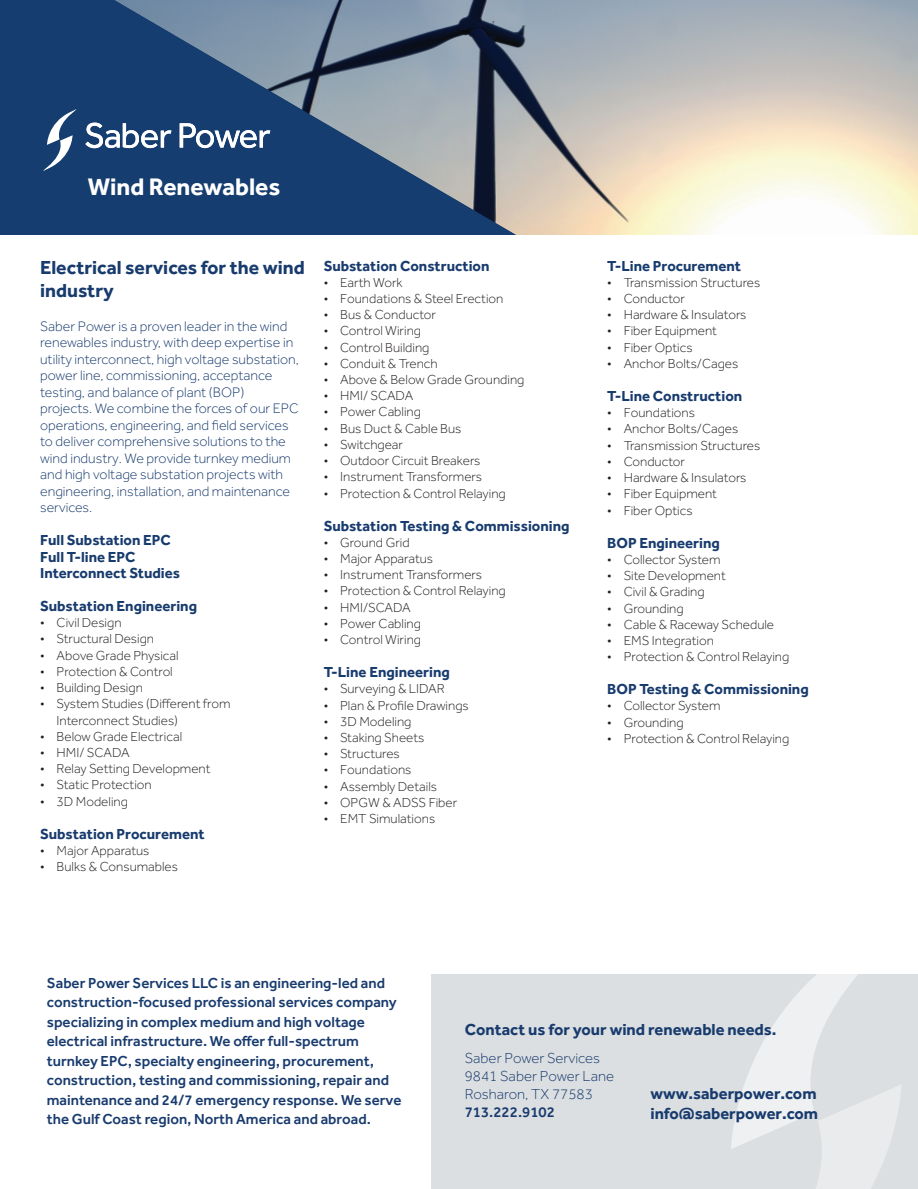
<style>
.page{position:relative;width:918px;height:1189px;background:#fff}
.page>*{position:absolute;margin:0;border:0;box-sizing:border-box;transform-origin:0 0}
.t1{font:700 24.75px "Effra";color:#fff}
.t2{font:700 19.5px/23.4px "Effra";color:#183b6e}
.t3{font:700 16.5px/19.5px "Effra";color:#183b6e}
.t4{font:500 15px/19.5px "Effra";color:#183b6e}
.t5{font:700 15px/16.5px "Effra";color:#183b6e}
.t6{font:300 15px/18px "Effra";color:#183b6e}
.t7{font:300 14.25px/16.5px "Effra";color:#183b6e}
.t8{font:300 13.5px/16.2px "Effra";color:#231f20}
</style>
<div class="page">
<img style="left:571px;top:0;width:347px;height:235px">
<div style="left:431px;top:974px;width:487px;height:215px;background:#dcdfe1"></div>
<svg style="left:816px;top:1149px;width:72px;height:40px"></svg>
<svg style="left:731px;top:974px;width:170px;height:175px"></svg>
<svg style="left:0;top:0;width:571px;height:235px;fill:#163d6f"></svg>
<svg style="left:27px;top:101px;width:144px;height:78px"></svg>
<svg style="left:180px;top:123px;width:90px;height:25px"></svg>
<h1 class="t1" style="left:88px;top:172px;width:194px">Wind Renewables</h1>
<h2 class="t2" style="left:40px;top:255px;width:266px">Electrical services for the wind industry</h2>
<p class="t7" style="left:40px;top:317px;width:260px">Saber Power is a proven leader in the wind renewables industry, with deep expertise in utility interconnect, high voltage substation, power line, commissioning, acceptance testing, and balance of plant (BOP) projects. We combine the forces of our EPC operations, engineering, and field services to deliver comprehensive solutions to the wind industry. We provide turnkey medium and high voltage substation projects with engineering, installation, and maintenance services.</p>
<p class="t5" style="left:40px;top:531px;width:141px">Full Substation EPC<br>Full T-line EPC<br>Interconnect Studies</p>
<p class="t5" style="left:40px;top:597px;width:158px">Substation Engineering</p>
<p class="t8" style="left:40px;top:615px;width:83px">• Civil Design</p>
<p class="t8" style="left:40px;top:631px;width:115px">• Structural Design</p>
<p class="t8" style="left:40px;top:647px;width:140px">• Above Grade Physical</p>
<p class="t8" style="left:40px;top:663px;width:134px">• Protection &amp; Control</p>
<p class="t8" style="left:40px;top:679px;width:104px">• Building Design</p>
<p class="t8" style="left:57px;top:696px;width:175px;text-indent:-16px">• System Studies (Different from<br>Interconnect Studies)</p>
<p class="t8" style="left:40px;top:728px;width:144px">• Below Grade Electrical</p>
<p class="t8" style="left:40px;top:744px;width:91px">• HMI/ SCADA</p>
<p class="t8" style="left:40px;top:760px;width:172px">• Relay Setting Development</p>
<p class="t8" style="left:40px;top:777px;width:113px">• Static Protection</p>
<p class="t8" style="left:40px;top:793px;width:89px">• 3D Modeling</p>
<p class="t5" style="left:40px;top:825px;width:166px">Substation Procurement</p>
<p class="t8" style="left:40px;top:842px;width:111px">• Major Apparatus</p>
<p class="t8" style="left:40px;top:858px;width:139px">• Bulks &amp; Consumables</p>
<p class="t5" style="left:324px;top:257px;width:167px">Substation Construction</p>
<p class="t8" style="left:324px;top:274px;width:81px">• Earth Work</p>
<p class="t8" style="left:324px;top:290px;width:181px">• Foundations &amp; Steel Erection</p>
<p class="t8" style="left:324px;top:306px;width:114px">• Bus &amp; Conductor</p>
<p class="t8" style="left:324px;top:323px;width:99px">• Control Wiring</p>
<p class="t8" style="left:324px;top:339px;width:107px">• Control Building</p>
<p class="t8" style="left:324px;top:355px;width:116px">• Conduit &amp; Trench</p>
<p class="t8" style="left:324px;top:371px;width:202px">• Above &amp; Below Grade Grounding</p>
<p class="t8" style="left:324px;top:387px;width:91px">• HMI/ SCADA</p>
<p class="t8" style="left:324px;top:404px;width:99px">• Power Cabling</p>
<p class="t8" style="left:324px;top:420px;width:139px">• Bus Duct &amp; Cable Bus</p>
<p class="t8" style="left:324px;top:436px;width:81px">• Switchgear</p>
<p class="t8" style="left:324px;top:452px;width:158px">• Outdoor Circuit Breakers</p>
<p class="t8" style="left:324px;top:468px;width:160px">• Instrument Transformers</p>
<p class="t8" style="left:324px;top:485px;width:184px">• Protection &amp; Control Relaying</p>
<p class="t5" style="left:324px;top:517px;width:247px">Substation Testing &amp; Commissioning</p>
<p class="t8" style="left:324px;top:534px;width:88px">• Ground Grid</p>
<p class="t8" style="left:324px;top:550px;width:111px">• Major Apparatus</p>
<p class="t8" style="left:324px;top:567px;width:160px">• Instrument Transformers</p>
<p class="t8" style="left:324px;top:583px;width:184px">• Protection &amp; Control Relaying</p>
<p class="t8" style="left:324px;top:599px;width:89px">• HMI/SCADA</p>
<p class="t8" style="left:324px;top:615px;width:99px">• Power Cabling</p>
<p class="t8" style="left:324px;top:631px;width:99px">• Control Wiring</p>
<p class="t5" style="left:324px;top:663px;width:128px">T-Line Engineering</p>
<p class="t8" style="left:324px;top:681px;width:123px">• Surveying &amp; LIDAR</p>
<p class="t8" style="left:324px;top:697px;width:147px">• Plan &amp; Profile Drawings</p>
<p class="t8" style="left:324px;top:713px;width:89px">• 3D Modeling</p>
<p class="t8" style="left:324px;top:729px;width:102px">• Staking Sheets</p>
<p class="t8" style="left:324px;top:745px;width:78px">• Structures</p>
<p class="t8" style="left:324px;top:762px;width:89px">• Foundations</p>
<p class="t8" style="left:324px;top:778px;width:115px">• Assembly Details</p>
<p class="t8" style="left:324px;top:794px;width:135px">• OPGW &amp; ADSS Fiber</p>
<p class="t8" style="left:324px;top:810px;width:113px">• EMT Simulations</p>
<p class="t5" style="left:607px;top:257px;width:135px">T-Line Procurement</p>
<p class="t8" style="left:607px;top:274px;width:155px">• Transmission Structures</p>
<p class="t8" style="left:607px;top:290px;width:79px">• Conductor</p>
<p class="t8" style="left:607px;top:306px;width:141px">• Hardware &amp; Insulators</p>
<p class="t8" style="left:607px;top:323px;width:111px">• Fiber Equipment</p>
<p class="t8" style="left:607px;top:339px;width:87px">• Fiber Optics</p>
<p class="t8" style="left:607px;top:355px;width:133px">• Anchor Bolts/Cages</p>
<p class="t5" style="left:607px;top:387px;width:137px">T-Line Construction</p>
<p class="t8" style="left:607px;top:405px;width:89px">• Foundations</p>
<p class="t8" style="left:607px;top:421px;width:133px">• Anchor Bolts/Cages</p>
<p class="t8" style="left:607px;top:437px;width:155px">• Transmission Structures</p>
<p class="t8" style="left:607px;top:453px;width:79px">• Conductor</p>
<p class="t8" style="left:607px;top:469px;width:141px">• Hardware &amp; Insulators</p>
<p class="t8" style="left:607px;top:486px;width:111px">• Fiber Equipment</p>
<p class="t8" style="left:607px;top:502px;width:87px">• Fiber Optics</p>
<p class="t5" style="left:607px;top:534px;width:114px">BOP Engineering</p>
<p class="t8" style="left:607px;top:551px;width:115px">• Collector System</p>
<p class="t8" style="left:607px;top:567px;width:120px">• Site Development</p>
<p class="t8" style="left:607px;top:584px;width:99px">• Civil &amp; Grading</p>
<p class="t8" style="left:607px;top:600px;width:78px">• Grounding</p>
<p class="t8" style="left:607px;top:616px;width:168px">• Cable &amp; Raceway Schedule</p>
<p class="t8" style="left:607px;top:632px;width:108px">• EMS Integration</p>
<p class="t8" style="left:607px;top:648px;width:184px">• Protection &amp; Control Relaying</p>
<p class="t5" style="left:607px;top:681px;width:203px">BOP Testing &amp; Commissioning</p>
<p class="t8" style="left:607px;top:698px;width:115px">• Collector System</p>
<p class="t8" style="left:607px;top:714px;width:78px">• Grounding</p>
<p class="t8" style="left:607px;top:730px;width:184px">• Protection &amp; Control Relaying</p>
<p class="t4" style="left:47px;top:972px;width:356px">Saber Power Services LLC is an engineering-led and construction-focused professional services company specializing in complex medium and high voltage electrical infrastructure. We offer full-spectrum turnkey EPC, specialty engineering, procurement, construction, testing and commissioning, repair and maintenance and 24/7 emergency response. We serve the Gulf Coast region, North America and abroad.</p>
<p class="t3" style="left:465px;top:1019px;width:313px">Contact us for your wind renewable needs.</p>
<p class="t6" style="left:465px;top:1049px;width:151px">Saber Power Services<br>9841 Saber Power Lane<br>Rosharon, TX 77583</p>
<p class="t4" style="left:465px;top:1102px;width:92px">713.222.9102</p>
<p class="t3" style="left:650px;top:1083px;width:169px">www.saberpower.com info@saberpower.com</p>
</div>
